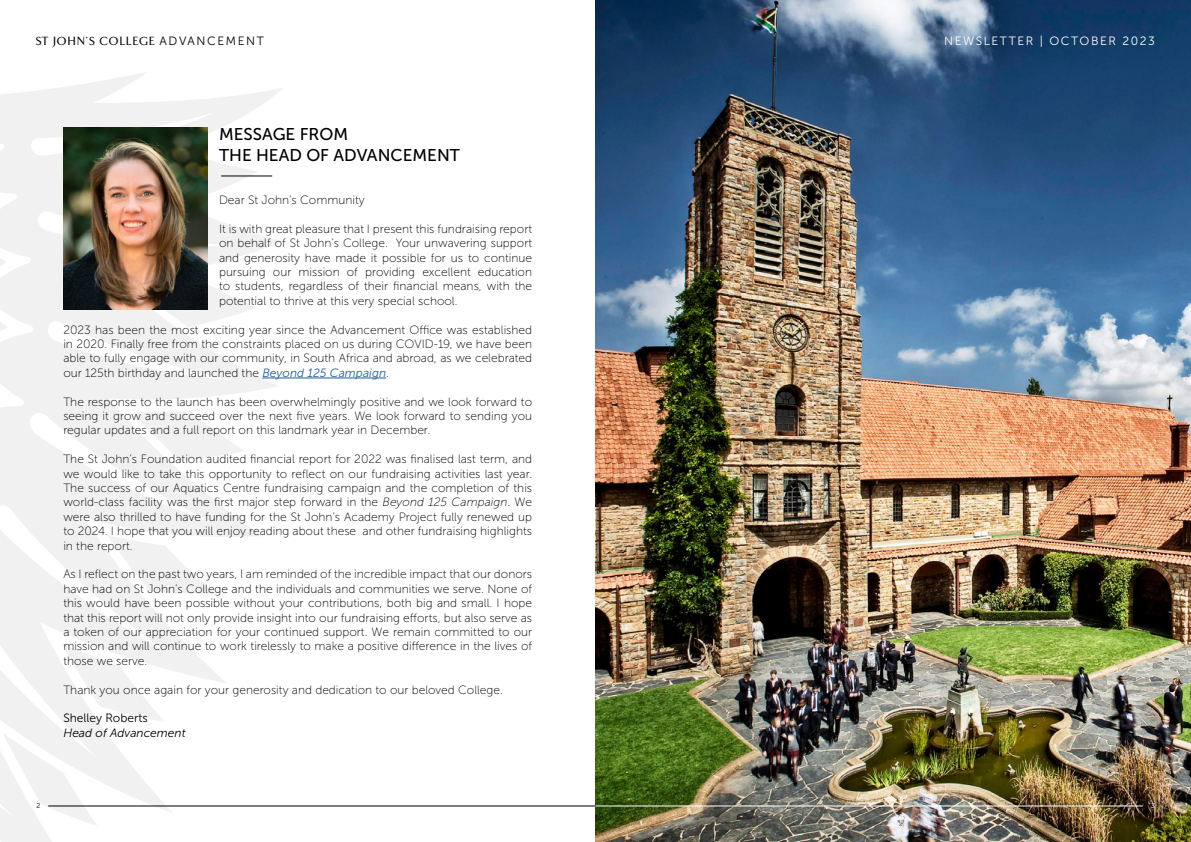
<style>
.page{position:relative;width:1191px;height:842px;background:#fff}
.page>*{position:absolute;margin:0;border:0;box-sizing:border-box;transform-origin:0 0}
.t1{font:17px/20.4px "Museo Sans 500";color:#000}
.t2{font:12px/14.4px "Museo Sans 100";color:#000;text-align:justify}
.t3{font:500 12px "TF Arrow";letter-spacing:.1em;color:#000}
.t4{font:12px "Museo Sans 300";letter-spacing:.13em;color:#fff}
.t5{font:italic 12px "Museo Sans 300";color:#000}
.t6{font:12px "Museo Sans 300";color:#000}
.t7{font:7px "Museo Sans 300";color:#000}
.t8{font:7px "Museo Sans 300";color:#fff}
.s1{font-family:"Museo Sans 300";font-weight:400}
.s2{font-family:"Museo Sans 300";font-style:italic;color:#215e9e}
.s3{font-style:italic}
</style>
<div class="page">
<svg style="left:0;top:72px;width:284px;height:770px;fill:#f2f2f3"></svg>
<img style="left:595px;top:0;width:596px;height:842px">
<hr style="left:48px;top:806px;width:547px;height:1px;background:#000">
<hr style="left:262px;top:378px;width:124px;height:1px;background:#215e9e">
<hr style="left:221px;top:175px;width:51px;height:1px;background:#000">
<hr style="left:595px;top:806px;width:547px;height:1px;background:#fff">
<img style="left:64px;top:128px;width:144px;height:181px">
<p class="t3" style="left:36px;top:35px;width:229px">ST JOHN’S COLLEGE <span class="s1">ADVANCEMENT</span></p>
<h1 class="t1" style="left:219px;top:124px;width:242px">MESSAGE FROM<br>THE HEAD OF ADVANCEMENT</h1>
<p class="t2" style="left:219px;top:193px;width:147px">Dear St John’s Community</p>
<p class="t2" style="left:219px;top:222px;width:315px">It is with great pleasure that I present this fundraising report on behalf of St John’s College. Your unwavering support and generosity have made it possible for us to continue pursuing our mission of providing excellent education to students, regardless of their financial means, with the potential to thrive at this very special school.</p>
<p class="t2" style="left:63px;top:322px;width:470px">2023 has been the most exciting year since the Advancement Office was established in 2020. Finally free from the constraints placed on us during COVID-19, we have been able to fully engage with our community, in South Africa and abroad, as we celebrated our 125th birthday and launched the <span class="s2">Beyond 125 Campaign</span>.</p>
<p class="t2" style="left:63px;top:394px;width:470px">The response to the launch has been overwhelmingly positive and we look forward to seeing it grow and succeed over the next five years. We look forward to sending you regular updates and a full report on this landmark year in December.</p>
<p class="t2" style="left:63px;top:452px;width:470px">The St John’s Foundation audited financial report for 2022 was finalised last term, and we would like to take this opportunity to reflect on our fundraising activities last year.<br>The success of our Aquatics Centre fundraising campaign and the completion of this world-class facility was the first major step forward in the <span class="s3">Beyond 125 Campaign</span>. We were also thrilled to have funding for the St John’s Academy Project fully renewed up to 2024. I hope that you will enjoy reading about these and other fundraising highlights in the report.</p>
<p class="t2" style="left:63px;top:567px;width:470px">As I reflect on the past two years, I am reminded of the incredible impact that our donors have had on St John’s College and the individuals and communities we serve. None of this would have been possible without your contributions, both big and small. I hope that this report will not only provide insight into our fundraising efforts, but also serve as a token of our appreciation for your continued support. We remain committed to our mission and will continue to work tirelessly to make a positive difference in the lives of those we serve.</p>
<p class="t2" style="left:63px;top:682px;width:441px">Thank you once again for your generosity and dedication to our beloved College.</p>
<p class="t6" style="left:63px;top:712px;width:86px">Shelley Roberts</p>
<p class="t5" style="left:63px;top:726px;width:124px">Head of Advancement</p>
<p class="t4" style="left:944px;top:34px;width:212px">NEWSLETTER | OCTOBER 2023</p>
<p class="t7" style="left:36px;top:802px;width:5px">2</p>
<p class="t8" style="left:1151px;top:802px;width:5px">3</p>
</div>
